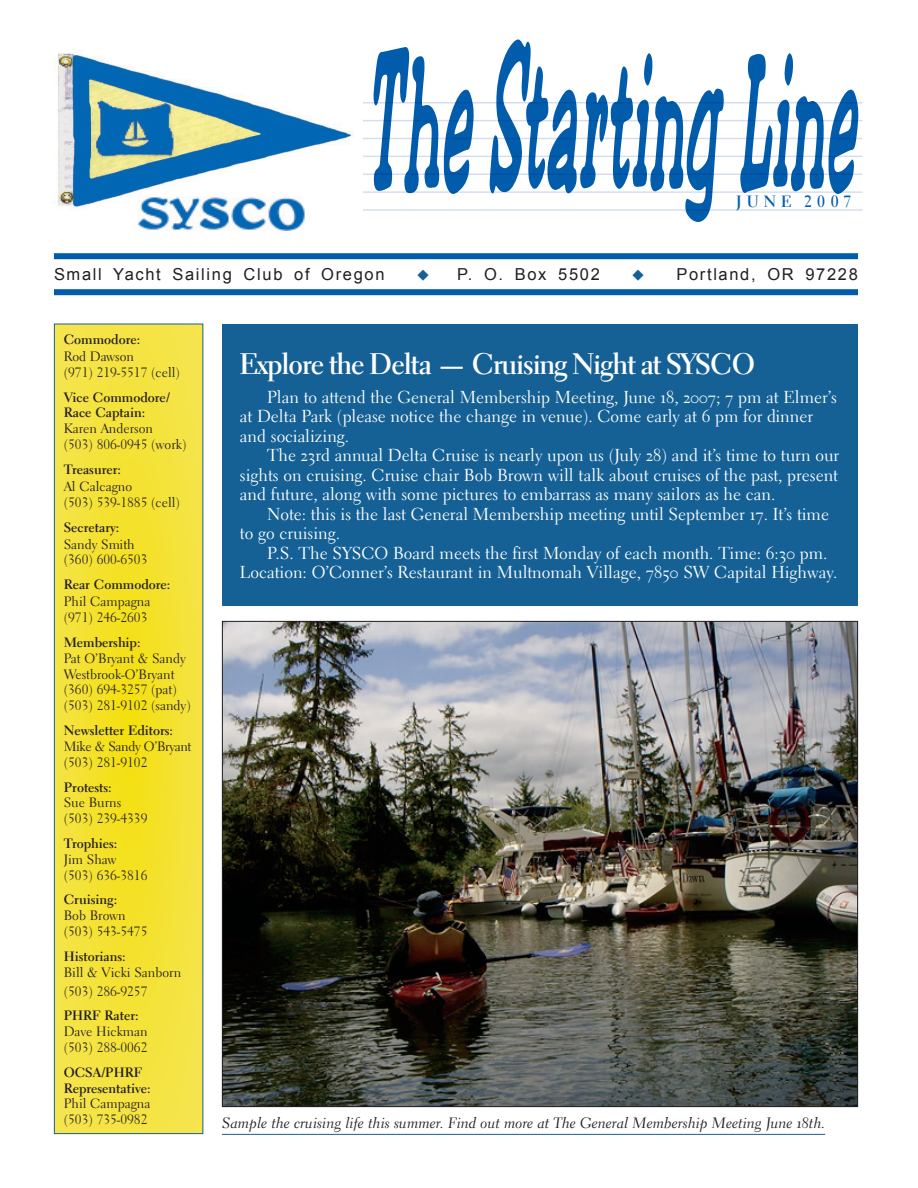
<style>
.page{position:relative;width:918px;height:1188px;background:#fff}
.page>*{position:absolute;margin:0;border:0;box-sizing:border-box;transform-origin:0 0}
.t1{font:30px "Electra LH Bold Display";color:#fff}
.t2{font:17.25px/19.5px "Electra LH Regular Os F";color:#fff}
.t3{font:16.5px "Arial";letter-spacing:.1em;color:#231f20}
.t4{font:16.5px "Electra LH Bold Display";letter-spacing:.345em;color:#015dac}
.t5{font:15px "Electra LH Cursive Os F";color:#231f20}
.t6{font:13.5px/15.8px "Electra LH";color:#231f20}
.t7{font:700 13.5px/15.8px "Electra LH";color:#231f20}
.t8{font:13.5px/15.8px "Electra LH";letter-spacing:-.025em;color:#231f20}
.s1{color:#156196}
</style>
<div class="page">
<svg style="left:56px;top:326px;width:145px;height:806px;background:#f4e237"></svg>
<div style="left:54px;top:324px;width:149px;height:810px;border:1px solid #156196"></div>
<hr style="left:222px;top:1134px;width:603px;height:1px;background:#156196">
<img style="left:224px;top:623px;width:632px;height:482px">
<hr style="left:363px;top:102px;width:499px;height:2px;background:#aebcdf">
<hr style="left:363px;top:120px;width:499px;height:1px;background:#aebcdf">
<hr style="left:363px;top:138px;width:499px;height:1px;background:#aebcdf">
<hr style="left:363px;top:156px;width:499px;height:1px;background:#aebcdf">
<hr style="left:363px;top:173px;width:499px;height:2px;background:#aebcdf">
<hr style="left:363px;top:191px;width:499px;height:2px;background:#aebcdf">
<hr style="left:363px;top:209px;width:499px;height:2px;background:#aebcdf">
<img style="left:57px;top:50px;width:296px;height:157px">
<img style="left:138px;top:196px;width:167px;height:34px">
<div style="left:54px;top:253px;width:804px;height:6px;background:#015dac"></div>
<div style="left:54px;top:289px;width:804px;height:6px;background:#015dac"></div>
<svg style="left:373px;top:39px;width:486px;height:183px"></svg>
<div style="left:222px;top:324px;width:636px;height:282px;background:#156196"></div>
<p class="t4" style="left:736px;top:192px;width:116px">JUNE 2007</p>
<p class="t3" style="left:54px;top:265px;width:332px">Small Yacht Sailing Club of Oregon</p>
<p class="t3" style="left:416px;top:265px;width:185px"><span class="s1">◆</span> P. O. Box 5502</p>
<p class="t3" style="left:632px;top:265px;width:228px"><span class="s1">◆</span> Portland, OR 97228</p>
<p class="t7" style="left:64px;top:331px;width:78px">Commodore:</p>
<p class="t6" style="left:64px;top:348px;width:118px">Rod Dawson<br>(971) 219-5517 (cell)</p>
<p class="t7" style="left:64px;top:389px;width:108px">Vice Commodore/<br>Race Captain:</p>
<p class="t6" style="left:64px;top:421px;width:124px">Karen Anderson<br>(503) 806-0945 (work)</p>
<p class="t7" style="left:64px;top:461px;width:59px">Treasurer:</p>
<p class="t6" style="left:64px;top:478px;width:118px">Al Calcagno<br>(503) 539-1885 (cell)</p>
<p class="t7" style="left:64px;top:519px;width:57px">Secretary:</p>
<p class="t6" style="left:64px;top:536px;width:85px">Sandy Smith (360) 600-6503</p>
<p class="t7" style="left:64px;top:577px;width:108px">Rear Commodore:</p>
<p class="t6" style="left:64px;top:594px;width:88px">Phil Campagna (971) 246-2603</p>
<p class="t7" style="left:64px;top:634px;width:78px">Membership:</p>
<p class="t6" style="left:64px;top:650px;width:129px">Pat O’Bryant &amp; Sandy<br>Westbrook-O’Bryant (360) 694-3257 (pat) (503) 281-9102 (sandy)</p>
<p class="t7" style="left:64px;top:723px;width:111px">Newsletter Editors:</p>
<p class="t8" style="left:64px;top:738px;width:129px">Mike &amp; Sandy O’Bryant (503) 281-9102</p>
<p class="t7" style="left:64px;top:779px;width:50px">Protests:</p>
<p class="t6" style="left:64px;top:795px;width:85px">Sue Burns (503) 239-4339</p>
<p class="t7" style="left:64px;top:835px;width:55px">Trophies:</p>
<p class="t6" style="left:64px;top:851px;width:85px">Jim Shaw (503) 636-3816</p>
<p class="t7" style="left:64px;top:892px;width:55px">Cruising:</p>
<p class="t6" style="left:64px;top:908px;width:85px">Bob Brown (503) 543-5475</p>
<p class="t7" style="left:64px;top:948px;width:64px">Historians:</p>
<p class="t6" style="left:64px;top:963px;width:119px;line-height:18.8px">Bill &amp; Vicki Sanborn (503) 286-9257</p>
<p class="t7" style="left:64px;top:1008px;width:76px">PHRF Rater:</p>
<p class="t6" style="left:64px;top:1024px;width:85px">Dave Hickman (503) 288-0062</p>
<p class="t7" style="left:64px;top:1064px;width:88px">OCSA/PHRF<br>Representative:</p>
<p class="t6" style="left:64px;top:1096px;width:88px">Phil Campagna (503) 735-0982</p>
<h1 class="t1" style="left:240px;top:346px;width:516px">Explore the Delta — Cruising Night at SYSCO</h1>
<p class="t2" style="left:240px;top:387px;width:598px;text-indent:27px">Plan to attend the General Membership Meeting, June 18, 2007; 7 pm at Elmer’s at Delta Park (please notice the change in venue). Come early at 6 pm for dinner and socializing.</p>
<p class="t2" style="left:240px;top:445px;width:601px;text-align:justify;text-indent:27px">The 23rd annual Delta Cruise is nearly upon us (July 28) and it’s time to turn our sights on cruising. Cruise chair Bob Brown will talk about cruises of the past, present and future, along with some pictures to embarrass as many sailors as he can.</p>
<p class="t2" style="left:240px;top:504px;width:591px;text-indent:27px">Note: this is the last General Membership meeting until September 17. It’s time to go cruising.</p>
<p class="t2" style="left:240px;top:543px;width:599px;text-indent:27px">P.S. The SYSCO Board meets the first Monday of each month. Time: 6:30 pm.<br>Location: O’Conner’s Restaurant in Multnomah Village, 7850 SW Capital Highway.</p>
<p class="t5" style="left:222px;top:1114px;width:605px">Sample the cruising life this summer. Find out more at The General Membership Meeting June 18th.</p>
</div>
